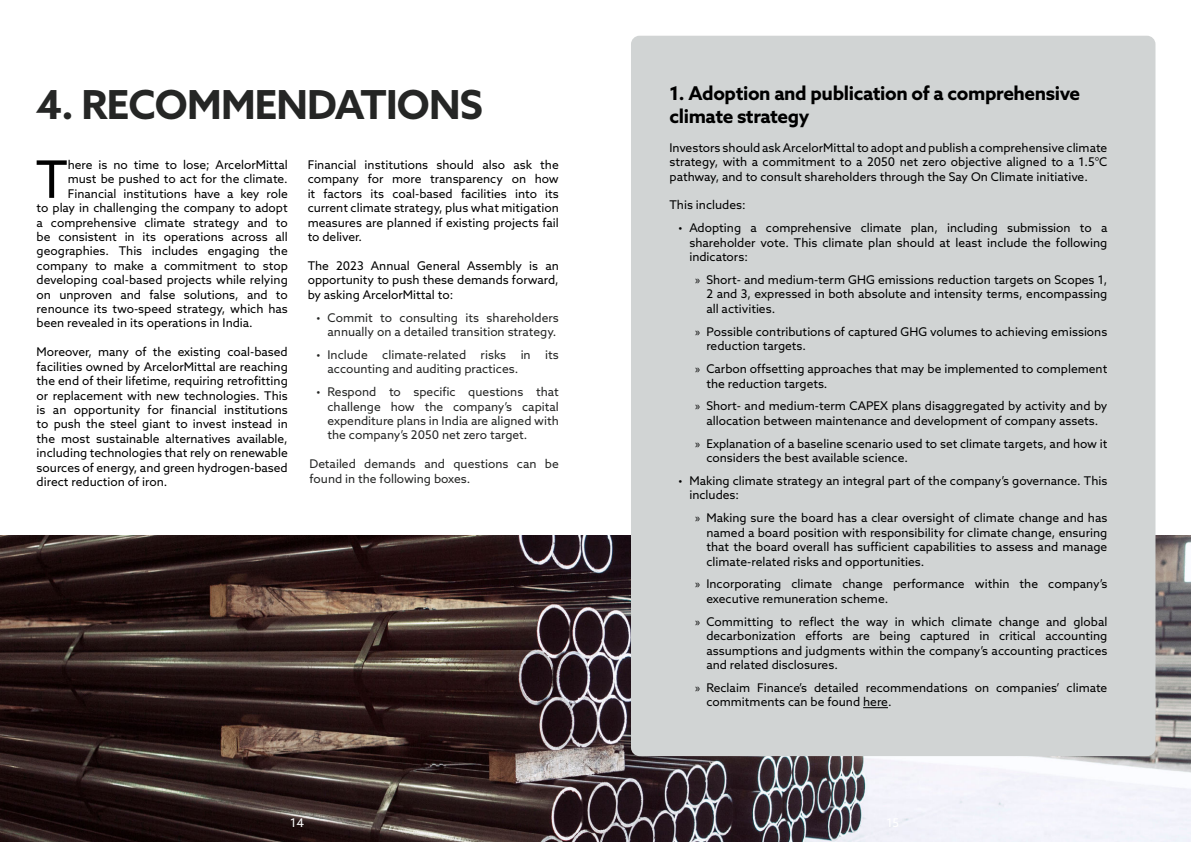
<style>
.page{position:relative;width:1191px;height:842px;background:#fff}
.page>*{position:absolute;margin:0;border:0;box-sizing:border-box;transform-origin:0 0}
.t1{font:51.8px "Azo Sans";color:#000}
.t2{font:700 40px "Azo Sans";letter-spacing:-.02em;color:#252625}
.t3{font:700 19px/22.8px "Azo Sans";letter-spacing:-.02em;color:#000}
.t4{font:12px/14.4px "Azo Sans";color:#000;text-align:justify}
.t5{font:12px/14.4px "Azo Sans";color:#252625}
.t6{font:12px "Azo Sans";color:#fff}
.s1{font-family:"Myriad Pro"}
</style>
<div class="page">
<img style="left:0;top:536px;width:1191px;height:306px">
<div style="left:631px;top:36px;width:524px;height:720px;background:#d1d4d4;border-radius:9px"></div>
<svg style="left:863px;top:707px;width:25px;height:1px"></svg>
<h2 class="t2" style="left:36px;top:88px;width:448px">4. RECOMMENDATIONS</h2>
<h1 class="t1" style="left:36px;top:156px;width:34px">T</h1>
<p class="t4" style="left:68px;top:158px;width:221px">here is no time to lose; ArcelorMittal</p>
<p class="t4" style="left:68px;top:173px;width:221px">must be pushed to act for the climate.</p>
<p class="t4" style="left:68px;top:187px;width:221px">Financial institutions have a key role</p>
<p class="t4" style="left:37px;top:202px;width:253px">to play in challenging the company to adopt</p>
<p class="t4" style="left:37px;top:216px;width:253px">a comprehensive climate strategy and to</p>
<p class="t4" style="left:37px;top:230px;width:253px">be consistent in its operations across all</p>
<p class="t4" style="left:37px;top:245px;width:253px">geographies. This includes engaging the</p>
<p class="t4" style="left:37px;top:259px;width:253px">company to make a commitment to stop</p>
<p class="t4" style="left:37px;top:274px;width:253px">developing coal-based projects while relying</p>
<p class="t4" style="left:37px;top:288px;width:253px">on unproven and false solutions, and to</p>
<p class="t4" style="left:37px;top:302px;width:253px">renounce its two-speed strategy, which has</p>
<p class="t4" style="left:37px;top:317px;width:218px">been revealed in its operations in India.</p>
<p class="t4" style="left:37px;top:346px;width:253px">Moreover, many of the existing coal-based facilities owned by ArcelorMittal are reaching the end of their lifetime, requiring retrofitting or replacement with new technologies. This is an opportunity for financial institutions to push the steel giant to invest instead in the most sustainable alternatives available, including technologies that rely on renewable sources of energy, and green hydrogen-based direct reduction of iron.</p>
<p class="t4" style="left:308px;top:158px;width:253px">Financial institutions should also ask the company for more transparency on how it factors its coal-based facilities into its current climate strategy, plus what mitigation measures are planned if existing projects fail to deliver.</p>
<p class="t4" style="left:308px;top:259px;width:253px">The 2023 Annual General Assembly is an opportunity to push these demands forward, by asking ArcelorMittal to:</p>
<p class="t5" style="left:316px;top:311px;width:244px;text-align:right">• Commit to consulting its shareholders annually on a detailed transition strategy.</p>
<p class="t5" style="left:327px;top:348px;width:233px;text-indent:-11px">• Include climate-related risks in its accounting and auditing practices.</p>
<p class="t5" style="left:327px;top:386px;width:233px;text-align:justify;text-indent:-11px">• Respond to specific questions that challenge how the company’s capital expenditure plans in India are aligned with the company’s 2050 net zero target.</p>
<p class="t5" style="left:309px;top:458px;width:251px">Detailed demands and questions can be found in the following boxes.</p>
<p class="t6" style="left:290px;top:817px;width:15px">14</p>
<h3 class="t3" style="left:669px;top:84px;width:412px">1. Adoption and publication of a comprehensive climate strategy</h3>
<p class="t4" style="left:669px;top:141px;width:439px">Investors should ask ArcelorMittal to adopt and publish a comprehensive climate strategy, with a commitment to a 2050 net zero objective aligned to a 1.5°C pathway, and to consult shareholders through the Say On Climate initiative.</p>
<p class="t4" style="left:669px;top:199px;width:78px">This includes:</p>
<p class="t4" style="left:689px;top:222px;width:419px;text-indent:-11px">• Adopting a comprehensive climate plan, including submission to a shareholder vote. This climate plan should at least include the following indicators:</p>
<p class="t4" style="left:706px;top:273px;width:402px;text-indent:-11px"><span class="s1">»</span> Short- and medium-term GHG emissions reduction targets on Scopes 1, 2 and 3, expressed in both absolute and intensity terms, encompassing all activities.</p>
<p class="t4" style="left:706px;top:325px;width:402px;text-indent:-11px"><span class="s1">»</span> Possible contributions of captured GHG volumes to achieving emissions reduction targets.</p>
<p class="t4" style="left:706px;top:362px;width:402px;text-indent:-11px"><span class="s1">»</span> Carbon offsetting approaches that may be implemented to complement the reduction targets.</p>
<p class="t4" style="left:695px;top:400px;width:414px;text-align:center"><span class="s1">»</span> Short- and medium-term CAPEX plans disaggregated by activity and by allocation between maintenance and development of company assets.</p>
<p class="t4" style="left:706px;top:437px;width:402px;text-indent:-11px"><span class="s1">»</span> Explanation of a baseline scenario used to set climate targets, and how it considers the best available science.</p>
<p class="t4" style="left:689px;top:474px;width:419px;text-indent:-11px">• Making climate strategy an integral part of the company’s governance. This includes:</p>
<p class="t4" style="left:706px;top:512px;width:402px;text-indent:-11px"><span class="s1">»</span> Making sure the board has a clear oversight of climate change and has named a board position with responsibility for climate change, ensuring that the board overall has sufficient capabilities to assess and manage climate-related risks and opportunities.</p>
<p class="t4" style="left:706px;top:578px;width:402px;text-indent:-11px"><span class="s1">»</span> Incorporating climate change performance within the company’s executive remuneration scheme.</p>
<p class="t4" style="left:706px;top:615px;width:402px;text-indent:-11px"><span class="s1">»</span> Committing to reflect the way in which climate change and global decarbonization efforts are being captured in critical accounting assumptions and judgments within the company’s accounting practices and related disclosures.</p>
<p class="t4" style="left:706px;top:681px;width:402px;text-indent:-11px"><span class="s1">»</span> Reclaim Finance’s detailed recommendations on companies’ climate commitments can be found here.</p>
</div>
